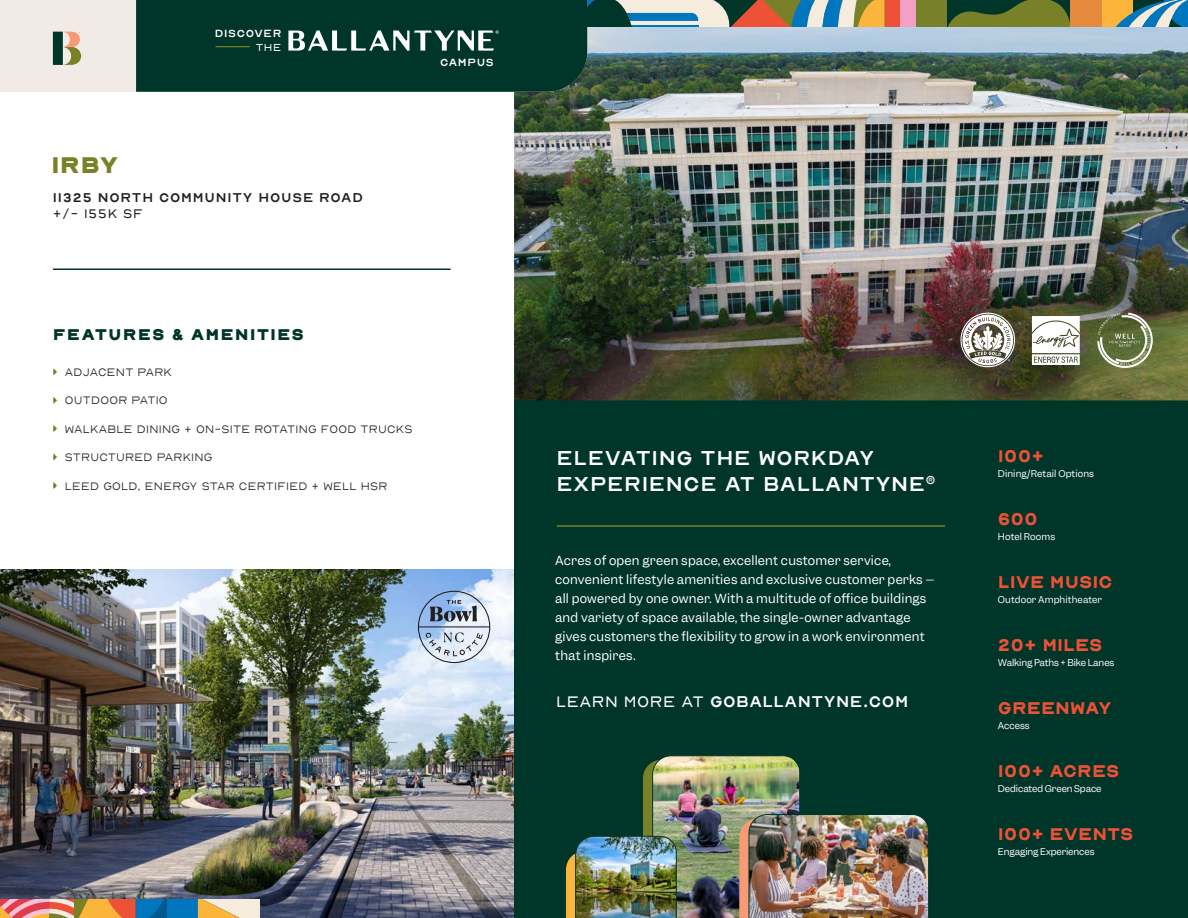
<style>
.page{position:relative;width:1188px;height:918px;background:#fff}
.page>*{position:absolute;margin:0;border:0;box-sizing:border-box;transform-origin:0 0}
.t1{font:900 24px "Nord";color:#798128}
.t2{font:500 21.3px/26.2px "Nord";letter-spacing:.03em;color:#fff}
.t3{font:700 18px "Nord";color:#ed5136}
.t4{font:500 16.5px "Nord";letter-spacing:.03em;color:#fff}
.t5{font:900 16.5px "Nord";letter-spacing:.06em;color:#00352a}
.t6{font:500 13.5px "Nord";letter-spacing:.06em;color:#231f20}
.t7{font:13.5px "Nord";letter-spacing:.06em;color:#231f20}
.t8{font:12px/18.9px "Garnett";letter-spacing:.02em;color:#fff}
.t9{font:300 12px "Nord";letter-spacing:.02em;color:#231f20}
.t10{font:500 11.1px "Nord";letter-spacing:.06em;color:#fff}
.t11{font:11.1px "Nord";color:#fff}
.t12{font:9px "Garnett";color:#fff}
.s1{color:#798128}
.s2{font-weight:400}
</style>
<div class="page">
<div style="left:0;top:0;width:136px;height:92px;background:#f2eae4"></div>
<img style="left:0;top:569px;width:514px;height:349px">
<div style="left:916px;top:0;width:31px;height:27px;background:#798128"></div>
<svg style="left:1102px;top:0;width:86px;height:27px;background:#849c8d"></svg>
<div style="left:900px;top:0;width:16px;height:27px;background:#f49fc5"></div>
<div style="left:885px;top:0;width:15px;height:27px;background:#ed5136"></div>
<svg style="left:947px;top:0;width:124px;height:27px;background:#516728"></svg>
<div style="left:1071px;top:0;width:31px;height:27px;background:#e5893d"></div>
<div style="left:136px;top:900px;width:62px;height:18px;background:#0076be"></div>
<svg style="left:198px;top:900px;width:61px;height:18px"></svg>
<svg style="left:0;top:900px;width:167px;height:18px;background:#bb856d"></svg>
<svg style="left:418px;top:591px;width:72px;height:72px;background:#afbed3"></svg>
<svg style="left:53px;top:32px;width:28px;height:33px"></svg>
<svg style="left:136px;top:0;width:749px;height:92px;background:#224d42"></svg>
<hr style="left:216px;top:46px;width:34px;height:1px;background:#798128">
<div style="left:514px;top:400px;width:674px;height:518px;background:#00352a"></div>
<hr style="left:557px;top:525px;width:388px;height:2px;background:#798128">
<img style="left:566px;top:755px;width:363px;height:163px">
<img style="left:514px;top:27px;width:674px;height:373px">
<svg style="left:53px;top:368px;width:4px;height:7px"></svg>
<svg style="left:53px;top:397px;width:4px;height:7px"></svg>
<svg style="left:53px;top:425px;width:4px;height:7px"></svg>
<svg style="left:53px;top:453px;width:4px;height:8px"></svg>
<svg style="left:53px;top:482px;width:4px;height:7px"></svg>
<hr style="left:53px;top:268px;width:398px;height:2px;background:#00352a">
<svg style="left:1032px;top:316px;width:48px;height:49px"></svg>
<svg style="left:960px;top:313px;width:55px;height:54px"></svg>
<svg style="left:1097px;top:313px;width:56px;height:55px;background:#7c865e"></svg>
<p class="t10" style="left:215px;top:27px;width:68px">DISCOVER</p>
<p class="t11" style="left:256px;top:40px;width:27px">THE</p>
<p class="t1" style="left:51px;top:151px;width:69px">IRBY</p>
<p class="t6" style="left:53px;top:189px;width:312px">11325 NORTH COMMUNITY HOUSE ROAD</p>
<p class="t7" style="left:53px;top:205px;width:92px">+/- 155K SF</p>
<p class="t10" style="left:440px;top:56px;width:55px">CAMPUS</p>
<p class="t5" style="left:53px;top:325px;width:253px">FEATURES &amp; AMENITIES</p>
<p class="t9" style="left:53px;top:365px;width:121px"><span class="s1">•</span> ADJACENT PARK</p>
<p class="t9" style="left:53px;top:393px;width:116px"><span class="s1">•</span> OUTDOOR PATIO</p>
<p class="t9" style="left:53px;top:422px;width:361px"><span class="s1">•</span> WALKABLE DINING + ON-SITE ROTATING FOOD TRUCKS</p>
<p class="t9" style="left:53px;top:450px;width:161px"><span class="s1">•</span> STRUCTURED PARKING</p>
<p class="t9" style="left:53px;top:479px;width:336px"><span class="s1">•</span> LEED GOLD, ENERGY STAR CERTIFIED + WELL HSR</p>
<h2 class="t2" style="left:557px;top:444px;width:380px">ELEVATING THE WORKDAY<br>EXPERIENCE AT BALLANTYNE<sup>®</sup></h2>
<p class="t8" style="left:555px;top:552px;width:381px">Acres of open green space, excellent customer service, convenient lifestyle amenities and exclusive customer perks – all powered by one owner. With a multitude of office buildings and variety of space available, the single-owner advantage gives customers the flexibility to grow in a work environment that inspires.</p>
<h3 class="t4" style="left:556px;top:692px;width:354px"><span class="s2">LEARN MORE AT</span> GOBALLANTYNE.COM</h3>
<h3 class="t3" style="left:998px;top:445px;width:48px">100+</h3>
<p class="t12" style="left:998px;top:468px;width:98px">Dining/Retail Options</p>
<h3 class="t3" style="left:998px;top:508px;width:41px">600</h3>
<p class="t12" style="left:998px;top:531px;width:59px">Hotel Rooms</p>
<h3 class="t3" style="left:998px;top:571px;width:116px">LIVE MUSIC</h3>
<p class="t12" style="left:998px;top:594px;width:106px">Outdoor Amphitheater</p>
<h3 class="t3" style="left:998px;top:634px;width:106px">20+ MILES</h3>
<p class="t12" style="left:998px;top:657px;width:118px">Walking Paths + Bike Lanes</p>
<h3 class="t3" style="left:998px;top:697px;width:115px">GREENWAY</h3>
<p class="t12" style="left:998px;top:720px;width:33px">Access</p>
<h3 class="t3" style="left:998px;top:760px;width:123px">100+ ACRES</h3>
<p class="t12" style="left:998px;top:783px;width:105px">Dedicated Green Space</p>
<h3 class="t3" style="left:998px;top:823px;width:137px">100+ EVENTS</h3>
<p class="t12" style="left:998px;top:846px;width:98px">Engaging Experiences</p>
</div>
